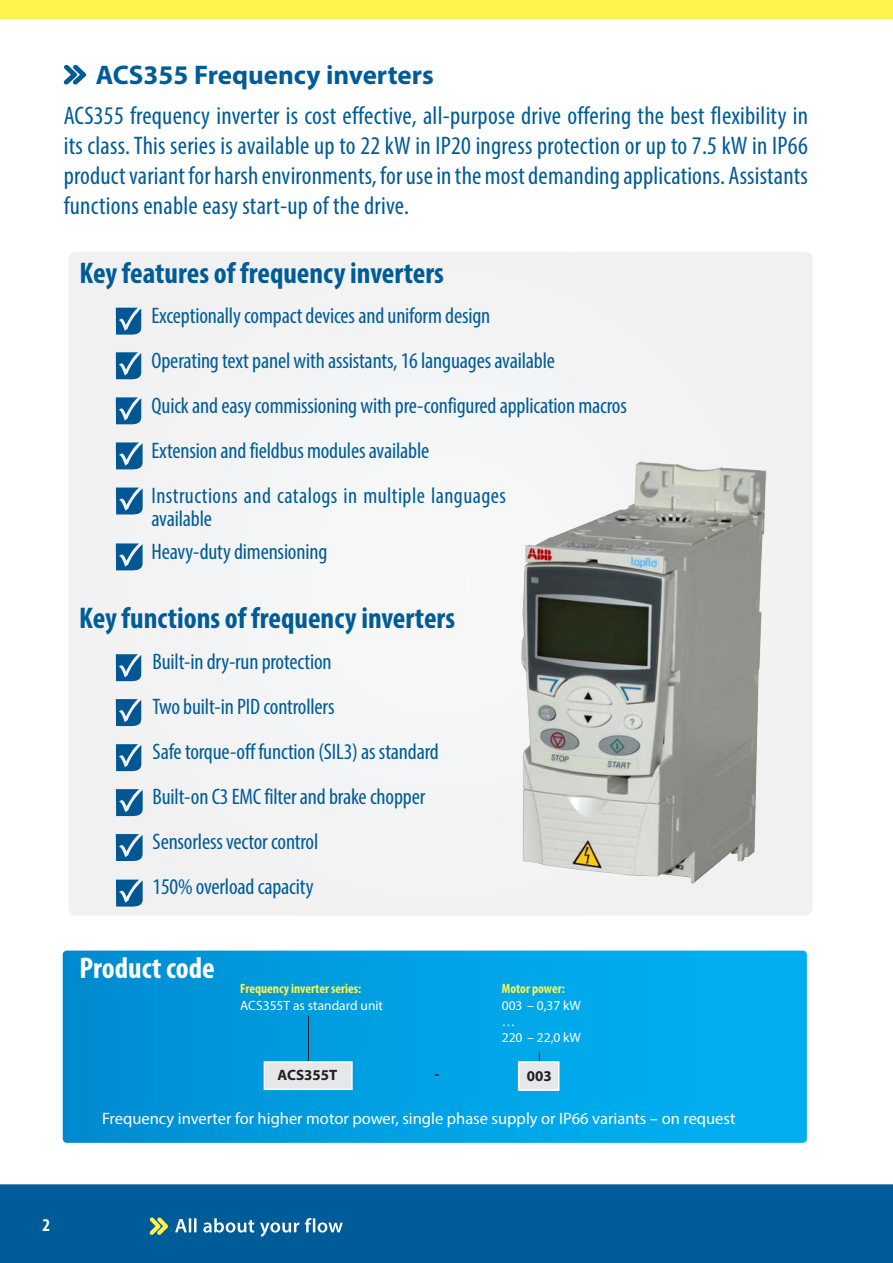
<style>
.page{position:relative;width:893px;height:1263px;background:#fff}
.page>*{position:absolute;margin:0;border:0;box-sizing:border-box;transform-origin:0 0}
.t1{font:700 condensed 30px "Myriad Pro";color:#005c98}
.t2{font:700 condensed 30px "Myriad Pro";color:#fff}
.t3{font:700 27px "Myriad Pro";color:#005c98}
.Bildtext{font:condensed 25.5px/30px "Myriad Pro";letter-spacing:.01em;color:#005c98;text-align:justify}
.Bildtext-2{font:condensed 22.5px "Myriad Pro";letter-spacing:-.005em;color:#005c98}
.Bildtext-3{font:condensed 22.5px/22.5px "Myriad Pro";letter-spacing:.02em;color:#005c98}
.t4{font:700 condensed 18px "Myriad Pro";color:#fff}
.Brödtext{font:16.5px "Myriad Pro";color:#fff}
.Underrubrik_2{font:700 15px "Myriad Pro";color:#231f20}
.Tabelltext{font:13.5px "Myriad Pro";color:#fff}
.Tabellrubrik{font:700 condensed 13.5px "Myriad Pro";color:#fff34f}
</style>
<div class="page">
<div style="left:0;top:1184px;width:893px;height:79px;background:#005c98"></div>
<div style="left:0;top:0;width:893px;height:19px;background:#fff34f"></div>
<svg style="left:149px;top:1217px;width:19px;height:18px"></svg>
<svg style="left:175px;top:1218px;width:168px;height:19px"></svg>
<svg style="left:64px;top:65px;width:22px;height:20px"></svg>
<div style="left:69px;top:252px;width:743px;height:663px;background:#f3f3f3"></div>
<svg style="left:116px;top:543px;width:27px;height:27px"></svg>
<svg style="left:116px;top:880px;width:27px;height:26px"></svg>
<svg style="left:116px;top:308px;width:25px;height:27px"></svg>
<svg style="left:116px;top:654px;width:25px;height:27px"></svg>
<svg style="left:116px;top:487px;width:27px;height:27px"></svg>
<svg style="left:116px;top:834px;width:27px;height:27px"></svg>
<svg style="left:116px;top:397px;width:25px;height:27px"></svg>
<svg style="left:116px;top:744px;width:25px;height:27px"></svg>
<svg style="left:116px;top:442px;width:27px;height:27px"></svg>
<svg style="left:116px;top:789px;width:27px;height:27px"></svg>
<svg style="left:116px;top:352px;width:25px;height:27px"></svg>
<svg style="left:116px;top:699px;width:25px;height:27px"></svg>
<svg style="left:63px;top:950px;width:744px;height:193px;background:#01a0e3"></svg>
<hr style="left:308px;top:1016px;width:1px;height:46px;background:#231f20">
<div style="left:264px;top:1061px;width:89px;height:29px;background:#e6e7e9;border:2px solid #fff"></div>
<div style="left:518px;top:1061px;width:41px;height:30px;background:#e6e7e9;border:2px solid #fff"></div>
<img style="left:510px;top:446px;width:258px;height:443px">
<h1 class="t3" style="left:96px;top:57px;width:340px">ACS355 Frequency inverters</h1>
<p class="Bildtext" style="left:64px;top:101px;width:746px">ACS355 frequency inverter is cost effective, all-purpose drive offering the best flexibility in its class. This series is available up to 22 kW in IP20 ingress protection or up to 7.5 kW in IP66 product variant for harsh environments, for use in the most demanding applications. Assistants functions enable easy start-up of the drive.</p>
<p class="t1" style="left:79px;top:254px;width:366px">Key features of frequency inverters</p>
<p class="Bildtext-2" style="left:151px;top:302px;width:340px">Exceptionally compact devices and uniform design</p>
<p class="Bildtext-2" style="left:151px;top:347px;width:405px">Operating text panel with assistants, 16 languages available</p>
<p class="Bildtext-2" style="left:151px;top:392px;width:477px">Quick and easy commissioning with pre-configured application macros</p>
<p class="Bildtext-2" style="left:151px;top:437px;width:279px">Extension and fieldbus modules available</p>
<p class="Bildtext-3" style="left:151px;top:484px;width:356px">Instructions and catalogs in multiple languages available</p>
<p class="Bildtext-2" style="left:151px;top:538px;width:177px">Heavy-duty dimensioning</p>
<p class="t1" style="left:79px;top:599px;width:378px">Key functions of frequency inverters</p>
<p class="Bildtext-2" style="left:153px;top:648px;width:181px">Built-in dry-run protection</p>
<p class="Bildtext-2" style="left:153px;top:693px;width:184px">Two built-in PID controllers</p>
<p class="Bildtext-2" style="left:153px;top:738px;width:288px">Safe torque-off function (SIL3) as standard</p>
<p class="Bildtext-2" style="left:153px;top:783px;width:274px">Built-on C3 EMC filter and brake chopper</p>
<p class="Bildtext-2" style="left:153px;top:828px;width:167px">Sensorless vector control</p>
<p class="Bildtext-2" style="left:153px;top:873px;width:162px">150% overload capacity</p>
<p class="t2" style="left:80px;top:949px;width:137px">Product code</p>
<p class="Tabellrubrik" style="left:240px;top:980px;width:123px">Frequency inverter series:</p>
<p class="Tabelltext" style="left:240px;top:997px;width:144px">ACS355T as standard unit</p>
<p class="Tabellrubrik" style="left:502px;top:980px;width:65px">Motor power:</p>
<p class="Tabelltext" style="left:502px;top:997px;width:81px">003 – 0,37 kW</p>
<p class="Tabelltext" style="left:502px;top:1013px;width:15px">…</p>
<p class="Tabelltext" style="left:502px;top:1029px;width:81px">220 – 22,0 kW</p>
<p class="Underrubrik_2" style="left:278px;top:1065px;width:61px">ACS355T</p>
<p class="Underrubrik_2" style="left:527px;top:1066px;width:26px">003</p>
<p class="Underrubrik_2" style="left:434px;top:1064px;width:6px">-</p>
<p class="Brödtext" style="left:102px;top:1108px;width:635px">Frequency inverter for higher motor power, single phase supply or IP66 variants – on request</p>
<p class="t4" style="left:43px;top:1214px;width:9px">2</p>
</div>
